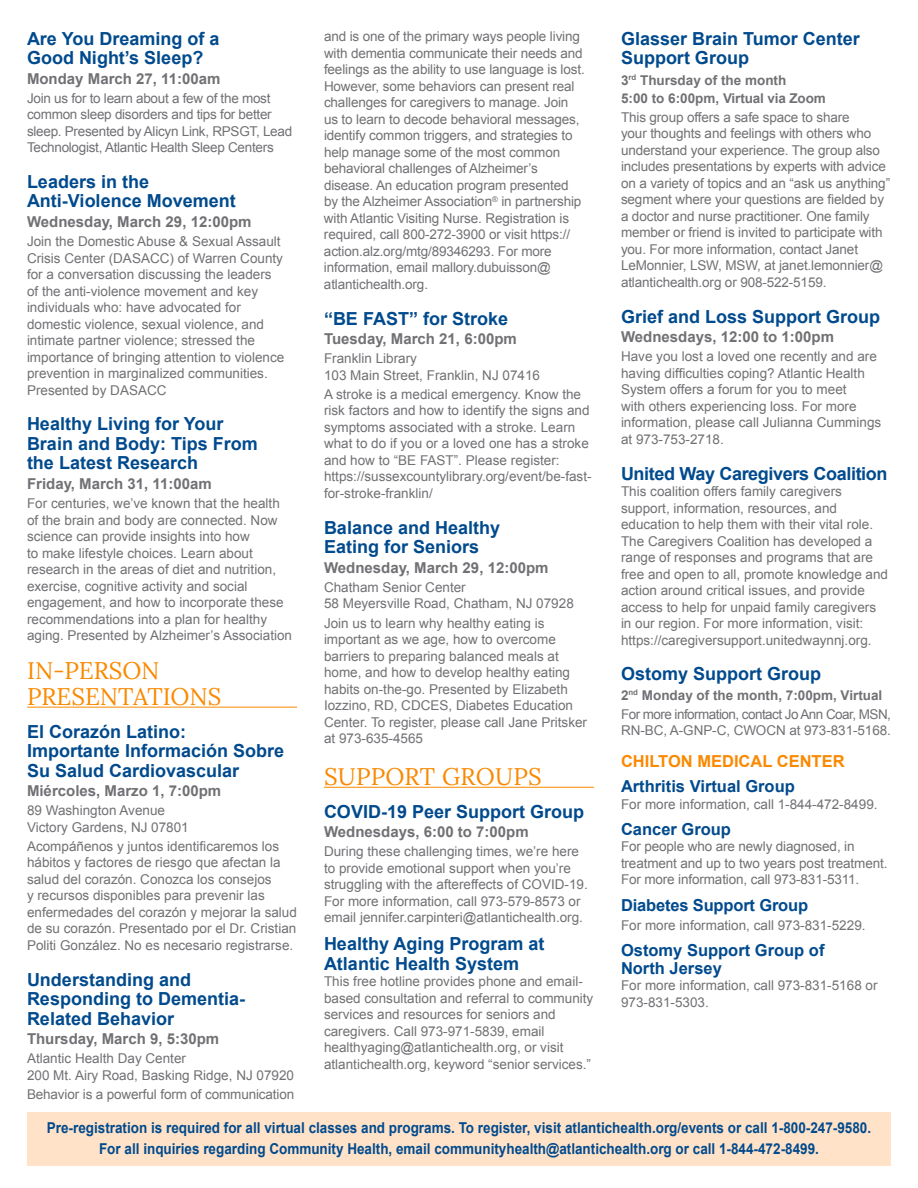
<style>
.page{position:relative;width:918px;height:1188px;background:#fff}
.page>*{position:absolute;margin:0;border:0;box-sizing:border-box;transform-origin:0 0}
.Program_Series_Heads{font:24px/25.5px "Lora";color:#fa8900}
.Program_Names{font:700 18px/19.5px "Arial";color:#004a8d}
.Body{font:700 18px/19.5px "Arial";color:#004a8d}
.Program_Names-2{font:700 18px "Arial";letter-spacing:-.02em;color:#004a8d}
.Program_Names-3{font:700 16.5px/18px "Arial";color:#004a8d}
.Register{font:700 16.5px "Arial";color:#fa8900}
.Body-2{font:700 16.5px "Arial";letter-spacing:-.01em;color:#004a8d}
.Register-2{font:700 15px/21px "Arial";color:#004a8d;text-align:center;scale:.9 1}
.Dates{font:700 15px "Arial";color:#717074}
.Body-3{font:13.5px/16.5px "Arial";color:#717074}
.Body-4{font:13.5px/16.5px "Arial";letter-spacing:-.02em;color:#717074}
.Dates-2{font:700 13.5px/18px "Arial";color:#717074}
.Body-5{font:13.5px/16.5px "Arial";letter-spacing:-.04em;color:#717074}
</style>
<div class="page">
<hr style="left:27px;top:707px;width:270px;height:1px;background:#fa8900">
<hr style="left:324px;top:787px;width:270px;height:1px;background:#fa8900">
<div style="left:27px;top:1112px;width:864px;height:54px;background:#ffe2c7"></div>
<p class="Program_Names" style="left:27px;top:29px;width:194px">Are You Dreaming of a<br>Good Night’s Sleep?</p>
<p class="Dates" style="left:27px;top:68px;width:195px">Monday March 27, 11:00am</p>
<p class="Body-4" style="left:27px;top:90px;width:267px">Join us for to learn about a few of the most common sleep disorders and tips for better sleep. Presented by Alicyn Link, RPSGT, Lead Technologist, Atlantic Health Sleep Centers</p>
<p class="Program_Names" style="left:27px;top:173px;width:210px">Leaders in the<br>Anti-Violence Movement</p>
<p class="Dates" style="left:27px;top:212px;width:226px">Wednesday, March 29, 12:00pm</p>
<p class="Body-3" style="left:27px;top:233px;width:259px">Join the Domestic Abuse &amp; Sexual Assault Crisis Center (DASACC) of Warren County for a conversation discussing the leaders of the anti-violence movement and key individuals who: have advocated for domestic violence, sexual violence, and intimate partner violence; stressed the importance of bringing attention to violence prevention in marginalized communities.<br>Presented by DASACC</p>
<p class="Program_Names" style="left:27px;top:415px;width:232px">Healthy Living for Your<br>Brain and Body: Tips From the Latest Research</p>
<p class="Dates" style="left:27px;top:474px;width:186px">Friday, March 31, 11:00am</p>
<p class="Body-3" style="left:27px;top:495px;width:267px">For centuries, we’ve known that the health of the brain and body are connected. Now science can provide insights into how<br>to make lifestyle choices. Learn about research in the areas of diet and nutrition, exercise, cognitive activity and social engagement, and how to incorporate these recommendations into a plan for healthy aging. Presented by Alzheimer’s Association</p>
<p class="Program_Series_Heads" style="left:27px;top:656px;width:196px">IN-PERSON<br>PRESENTATIONS</p>
<p class="Program_Names" style="left:27px;top:722px;width:259px">El Corazón Latino:<br>Importante Información Sobre<br>Su Salud Cardiovascular</p>
<p class="Dates" style="left:27px;top:781px;width:196px">Miércoles, Marzo 1, 7:00pm</p>
<p class="Body-3" style="left:27px;top:802px;width:163px">89 Washington Avenue<br>Victory Gardens, NJ 07801</p>
<p class="Body-3" style="left:27px;top:838px;width:271px">Acompáñenos y juntos identificaremos los hábitos y factores de riesgo que afectan la salud del corazón. Conozca los consejos<br>y recursos disponibles para prevenir las enfermedades del corazón y mejorar la salud de su corazón. Presentado por el Dr. Cristian Politi González. No es necesario registrarse.</p>
<p class="Program_Names" style="left:27px;top:970px;width:220px">Understanding and<br>Responding to Dementia-<br>Related Behavior</p>
<p class="Dates" style="left:27px;top:1029px;width:194px">Thursday, March 9, 5:30pm</p>
<p class="Body-3" style="left:27px;top:1051px;width:269px">Atlantic Health Day Center<br>200 Mt. Airy Road, Basking Ridge, NJ 07920</p>
<p class="Body-3" style="left:27px;top:1086px;width:269px">Behavior is a powerful form of communication</p>
<p class="Body-3" style="left:324px;top:28px;width:262px">and is one of the primary ways people living with dementia communicate their needs and feelings as the ability to use language is lost.<br>However, some behaviors can present real challenges for caregivers to manage. Join us to learn to decode behavioral messages, identify common triggers, and strategies to help manage some of the most common behavioral challenges of Alzheimer’s disease. An education program presented by the Alzheimer Association<sup>®</sup> in partnership with Atlantic Visiting Nurse. Registration is required, call 800-272-3900 or visit https:// action.alz.org/mtg/89346293. For more information, email mallory.dubuisson@ atlantichealth.org.</p>
<p class="Program_Names" style="left:324px;top:309px;width:186px">“BE FAST” for Stroke</p>
<p class="Dates" style="left:324px;top:329px;width:194px">Tuesday, March 21, 6:00pm</p>
<p class="Body-3" style="left:324px;top:350px;width:218px">Franklin Library<br>103 Main Street, Franklin, NJ 07416</p>
<p class="Body-3" style="left:324px;top:386px;width:269px">A stroke is a medical emergency. Know the risk factors and how to identify the signs and symptoms associated with a stroke. Learn what to do if you or a loved one has a stroke and how to “BE FAST”. Please register: https://sussexcountylibrary.org/event/be-fast&shy;for-stroke-franklin/</p>
<p class="Program_Names" style="left:324px;top:518px;width:178px">Balance and Healthy<br>Eating for Seniors</p>
<p class="Dates" style="left:324px;top:557px;width:226px">Wednesday, March 29, 12:00pm</p>
<p class="Body-3" style="left:324px;top:579px;width:251px">Chatham Senior Center<br>58 Meyersville Road, Chatham, NJ 07928</p>
<p class="Body-3" style="left:324px;top:615px;width:265px">Join us to learn why healthy eating is important as we age, how to overcome barriers to preparing balanced meals at home, and how to develop healthy eating habits on-the-go. Presented by Elizabeth Iozzino, RD, CDCES, Diabetes Education Center. To register, please call Jane Pritsker at 973-635-4565</p>
<p class="Program_Series_Heads" style="left:324px;top:762px;width:219px">SUPPORT GROUPS</p>
<p class="Program_Names" style="left:324px;top:802px;width:262px">COVID-19 Peer Support Group</p>
<p class="Dates" style="left:324px;top:822px;width:206px">Wednesdays, 6:00 to 7:00pm</p>
<p class="Body-3" style="left:324px;top:844px;width:265px">During these challenging times, we’re here to provide emotional support when you’re struggling with the aftereffects of COVID-19.<br>For more information, call 973-579-8573 or email jennifer.carpinteri@atlantichealth.org.</p>
<p class="Program_Names" style="left:324px;top:935px;width:222px">Healthy Aging Program at<br>Atlantic Health System</p>
<p class="Body-3" style="left:324px;top:973px;width:271px">This free hotline provides phone and email&shy;based consultation and referral to community services and resources for seniors and caregivers. Call 973-971-5839, email healthyaging@atlantichealth.org, or visit atlantichealth.org, keyword “senior services.”</p>
<p class="Body" style="left:621px;top:29px;width:240px">Glasser Brain Tumor Center<br>Support Group</p>
<p class="Dates-2" style="left:621px;top:72px;width:206px">3<sup>rd</sup> Thursday of the month<br>5:00 to 6:00pm, Virtual via Zoom</p>
<p class="Body-3" style="left:621px;top:109px;width:271px">This group offers a safe space to share<br>your thoughts and feelings with others who understand your experience. The group also includes presentations by experts with advice on a variety of topics and an “ask us anything” segment where your questions are fielded by a doctor and nurse practitioner. One family member or friend is invited to participate with you. For more information, contact Janet LeMonnier, LSW, MSW, at janet.lemonnier@ atlantichealth.org or 908-522-5159.</p>
<p class="Program_Names" style="left:621px;top:307px;width:261px">Grief and Loss Support Group</p>
<p class="Dates" style="left:621px;top:327px;width:215px">Wednesdays, 12:00 to 1:00pm</p>
<p class="Body-3" style="left:621px;top:349px;width:262px">Have you lost a loved one recently and are having difficulties coping? Atlantic Health System offers a forum for you to meet<br>with others experiencing loss. For more information, please call Julianna Cummings at 973-753-2718.</p>
<p class="Program_Names-2" style="left:621px;top:461px;width:268px">United Way Caregivers Coalition</p>
<p class="Body-3" style="left:621px;top:483px;width:269px">This coalition offers family caregivers support, information, resources, and education to help them with their vital role.<br>The Caregivers Coalition has developed a range of responses and programs that are free and open to all, promote knowledge and action around critical issues, and provide access to help for unpaid family caregivers in our region. For more information, visit: https://caregiversupport.unitedwaynnj.org.</p>
<p class="Program_Names" style="left:621px;top:665px;width:202px">Ostomy Support Group</p>
<p class="Dates-2" style="left:621px;top:687px;width:263px">2<sup>nd</sup> Monday of the month, 7:00pm, Virtual</p>
<p class="Body-5" style="left:621px;top:706px;width:271px">For more information, contact Jo Ann Coar, MSN,<br>RN-BC, A-GNP-C, CWOCN at 973-831-5168.</p>
<p class="Register" style="left:621px;top:751px;width:225px">CHILTON MEDICAL CENTER</p>
<p class="Program_Names-3" style="left:621px;top:778px;width:175px">Arthritis Virtual Group</p>
<p class="Body-3" style="left:621px;top:796px;width:258px">For more information, call 1-844-472-8499.</p>
<p class="Program_Names-3" style="left:621px;top:821px;width:112px">Cancer Group</p>
<p class="Body-3" style="left:621px;top:839px;width:268px">For people who are newly diagnosed, in treatment and up to two years post treatment.<br>For more information, call 973-831-5311.</p>
<p class="Body-2" style="left:621px;top:894px;width:189px">Diabetes Support Group</p>
<p class="Body-3" style="left:621px;top:917px;width:246px">For more information, call 973-831-5229.</p>
<p class="Program_Names-3" style="left:621px;top:942px;width:205px">Ostomy Support Group of<br>North Jersey</p>
<p class="Body-3" style="left:621px;top:978px;width:258px">For more information, call 973-831-5168 or<br>973-831-5303.</p>
<p class="Register-2" style="left:47px;top:1118px;width:917px">Pre-registration is required for all virtual classes and programs. To register, visit atlantichealth.org/events or call 1-800-247-9580.<br>For all inquiries regarding Community Health, email communityhealth@atlantichealth.org or call 1-844-472-8499.</p>
</div>
